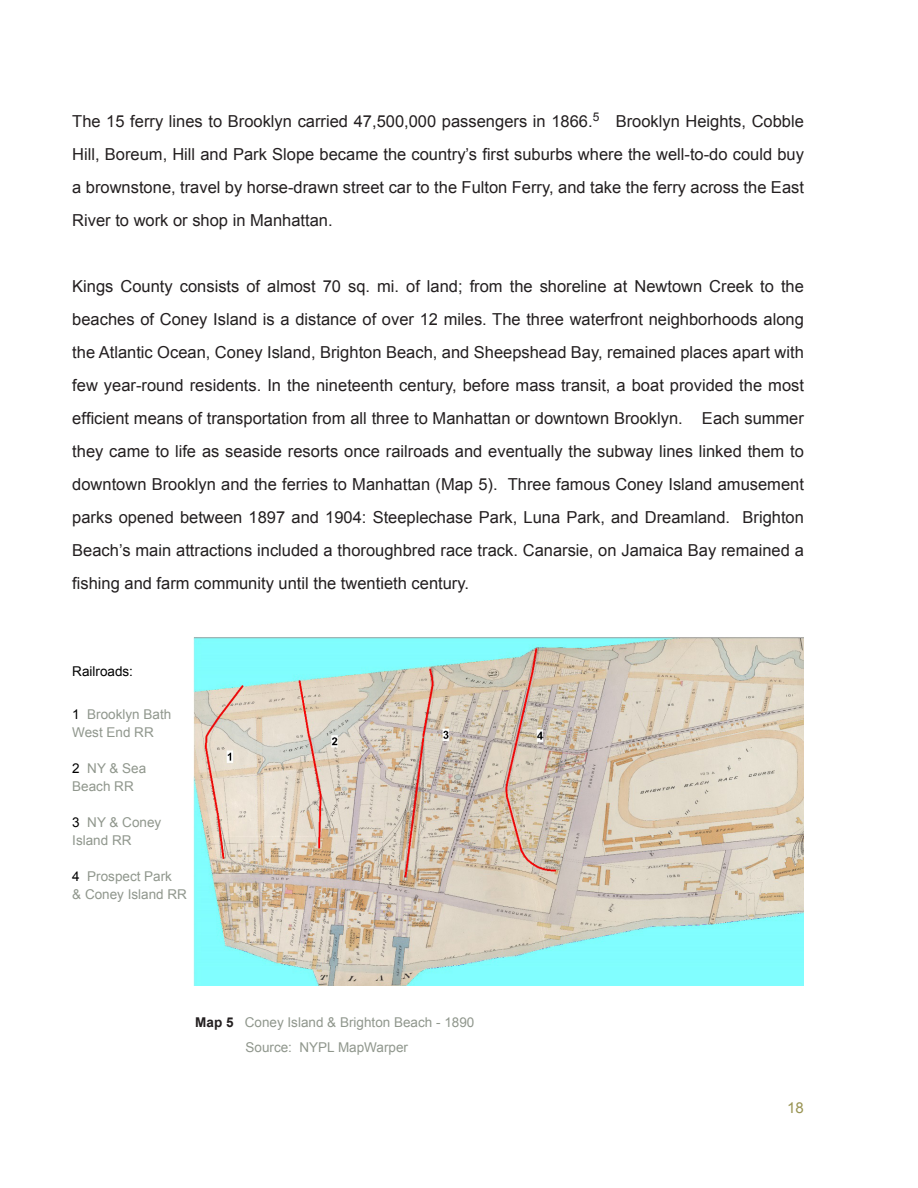
<style>
.page{position:relative;width:918px;height:1188px;background:#fff}
.page>*{position:absolute;margin:0;border:0;box-sizing:border-box;transform-origin:0 0}
.t1{font:16.5px/33px "Arial";color:#231f20;text-align:justify}
.t2{font:15px "Arial";color:#999453}
.t3{font:13.5px "Arial";color:#90978d}
.t4{font:13.5px "Arial";color:#000}
.s1{color:#000}
.s2{font-weight:700;color:#231f20}
</style>
<div class="page">
<img style="left:193px;top:637px;width:611px;height:348px">
<p class="t1" style="left:72px;top:104px;width:733px">The 15 ferry lines to Brooklyn carried 47,500,000 passengers in 1866.<sup>5</sup> Brooklyn Heights, Cobble Hill, Boreum, Hill and Park Slope became the country’s first suburbs where the well-to-do could buy a brownstone, travel by horse-drawn street car to the Fulton Ferry, and take the ferry across the East River to work or shop in Manhattan.</p>
<p class="t1" style="left:72px;top:269px;width:733px">Kings County consists of almost 70 sq. mi. of land; from the shoreline at Newtown Creek to the beaches of Coney Island is a distance of over 12 miles. The three waterfront neighborhoods along the Atlantic Ocean, Coney Island, Brighton Beach, and Sheepshead Bay, remained places apart with few year-round residents. In the nineteenth century, before mass transit, a boat provided the most efficient means of transportation from all three to Manhattan or downtown Brooklyn. Each summer they came to life as seaside resorts once railroads and eventually the subway lines linked them to downtown Brooklyn and the ferries to Manhattan (Map 5). Three famous Coney Island amusement parks opened between 1897 and 1904: Steeplechase Park, Luna Park, and Dreamland. Brighton Beach’s main attractions included a thoroughbred race track. Canarsie, on Jamaica Bay remained a fishing and farm community until the twentieth century.</p>
<p class="t4" style="left:72px;top:662px;width:62px">Railroads:</p>
<p class="t3" style="left:72px;top:705px;width:101px"><span class="s1">1</span> Brooklyn Bath</p>
<p class="t3" style="left:72px;top:723px;width:83px">West End RR</p>
<p class="t3" style="left:72px;top:759px;width:76px"><span class="s1">2</span> NY &amp; Sea</p>
<p class="t3" style="left:72px;top:777px;width:63px">Beach RR</p>
<p class="t3" style="left:72px;top:813px;width:91px"><span class="s1">3</span> NY &amp; Coney</p>
<p class="t3" style="left:72px;top:831px;width:61px">Island RR</p>
<p class="t3" style="left:72px;top:867px;width:101px"><span class="s1">4</span> Prospect Park</p>
<p class="t3" style="left:72px;top:885px;width:116px">&amp; Coney Island RR</p>
<p class="t3" style="left:195px;top:1013px;width:281px"><span class="s2">Map 5</span> Coney Island &amp; Brighton Beach - 1890</p>
<p class="t3" style="left:246px;top:1038px;width:164px">Source: NYPL MapWarper</p>
<p class="t2" style="left:787px;top:1098px;width:18px">18</p>
</div>
